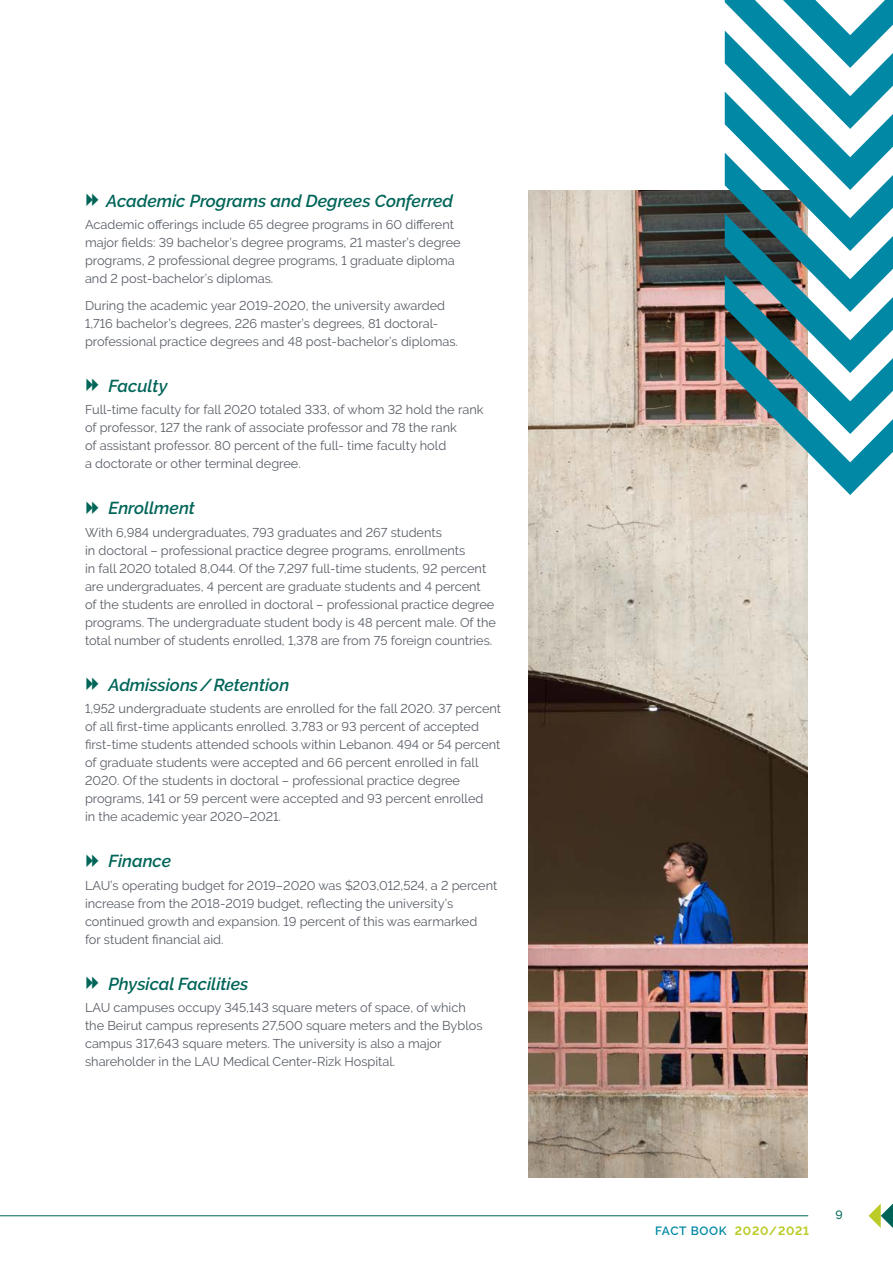
<style>
.page{position:relative;width:893px;height:1263px;background:#fff}
.page>*{position:absolute;margin:0;border:0;box-sizing:border-box;transform-origin:0 0}
.t1{font:italic 600 17.25px "Raleway";color:#006558}
.t2{font:12.75px/18px "Raleway";color:#585e66}
.t3{font:700 12px "Raleway";letter-spacing:.06em;color:#bbcb27}
.t4{font:500 12px "Raleway";color:#006558}
.s1{font-weight:600;color:#0088a4}
</style>
<div class="page">
<hr style="left:0;top:1215px;width:808px;height:1px;background:#006558">
<svg style="left:868px;top:1203px;width:25px;height:25px"></svg>
<img style="left:529px;top:191px;width:279px;height:987px">
<svg style="left:725px;top:0;width:168px;height:495px"></svg>
<h1 class="t1" style="left:106px;top:191px;width:348px">Academic Programs and Degrees Conferred</h1>
<p class="t2" style="left:85px;top:215px;width:377px">Academic offerings include 65 degree programs in 60 different major fields: 39 bachelor’s degree programs, 21 master’s degree programs, 2 professional degree programs, 1 graduate diploma and 2 post-bachelor’s diplomas.</p>
<p class="t2" style="left:85px;top:296px;width:374px">During the academic year 2019-2020, the university awarded<br>1,716 bachelor’s degrees, 226 master’s degrees, 81 doctoral&shy;professional practice degrees and 48 post-bachelor’s diplomas.</p>
<h1 class="t1" style="left:108px;top:376px;width:60px">Faculty</h1>
<p class="t2" style="left:85px;top:400px;width:400px">Full-time faculty for fall 2020 totaled 333, of whom 32 hold the rank of professor, 127 the rank of associate professor and 78 the rank<br>of assistant professor. 80 percent of the full- time faculty hold<br>a doctorate or other terminal degree.</p>
<h1 class="t1" style="left:108px;top:498px;width:88px">Enrollment</h1>
<p class="t2" style="left:85px;top:523px;width:412px">With 6,984 undergraduates, 793 graduates and 267 students<br>in doctoral – professional practice degree programs, enrollments<br>in fall 2020 totaled 8,044. Of the 7,297 full-time students, 92 percent are undergraduates, 4 percent are graduate students and 4 percent<br>of the students are enrolled in doctoral – professional practice degree programs. The undergraduate student body is 48 percent male. Of the total number of students enrolled, 1,378 are from 75 foreign countries.</p>
<h1 class="t1" style="left:108px;top:675px;width:182px">Admissions/Retention</h1>
<p class="t2" style="left:85px;top:700px;width:418px">1,952 undergraduate students are enrolled for the fall 2020. 37 percent of all first-time applicants enrolled. 3,783 or 93 percent of accepted first-time students attended schools within Lebanon. 494 or 54 percent of graduate students were accepted and 66 percent enrolled in fall 2020. Of the students in doctoral – professional practice degree programs, 141 or 59 percent were accepted and 93 percent enrolled<br>in the academic year 2020–2021.</p>
<h1 class="t1" style="left:108px;top:851px;width:64px">Finance</h1>
<p class="t2" style="left:85px;top:876px;width:414px">LAU’s operating budget for 2019–2020 was $203,012,524, a 2 percent increase from the 2018-2019 budget, reflecting the university’s continued growth and expansion. 19 percent of this was earmarked<br>for student financial aid.</p>
<h1 class="t1" style="left:108px;top:974px;width:141px">Physical Facilities</h1>
<p class="t2" style="left:85px;top:999px;width:399px">LAU campuses occupy 345,143 square meters of space, of which the Beirut campus represents 27,500 square meters and the Byblos campus 317,643 square meters. The university is also a major shareholder in the LAU Medical Center-Rizk Hospital.</p>
<p class="t3" style="left:655px;top:1224px;width:155px"><span class="s1">FACT BOOK</span> 2020/2021</p>
<p class="t4" style="left:835px;top:1208px;width:9px">9</p>
</div>
